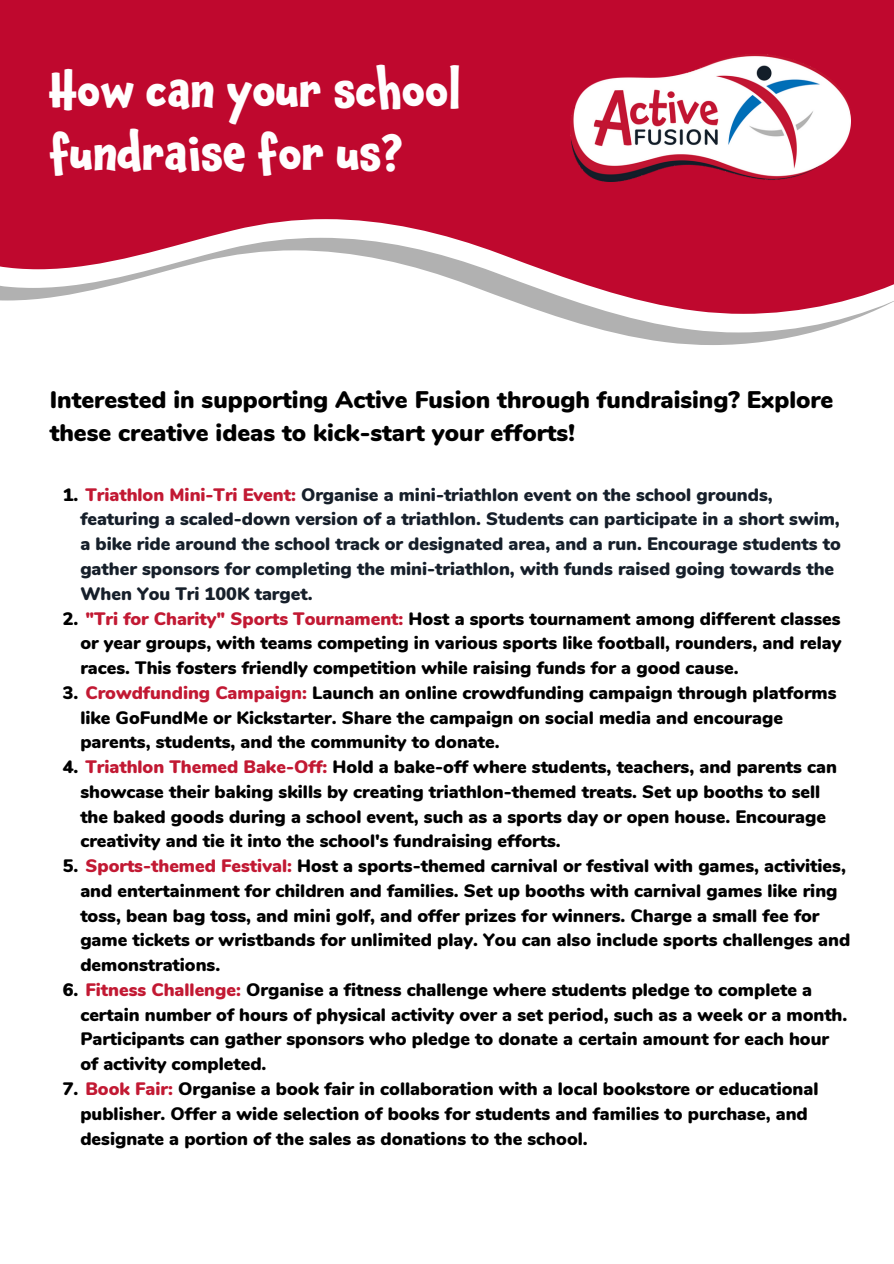
<style>
.page{position:relative;width:894px;height:1264px;background:#fff}
.page>*{position:absolute;margin:0;border:0;box-sizing:border-box;transform-origin:0 0}
.t1{font:700 45px/63px "Chaloops W00";color:#fffefe}
.t2{font:900 24px/32.7px "Nunito";color:#000}
.t3{font:900 18px/24.8px "Nunito";color:#000}
.t4{font:900 18px/24.8px "Nunito";color:#161f2a}
.s1{color:#000}
.s2{color:#c21933}
</style>
<div class="page">
<svg style="left:612px;top:332px;width:201px;height:13px;fill:#b1b1b1"></svg>
<svg style="left:550px;top:314px;width:317px;height:18px"></svg>
<svg style="left:0;top:0;width:893px;height:314px;background:#c73150"></svg>
<img style="left:570px;top:54px;width:280px;height:128px">
<p class="t1" style="left:50px;top:59px;width:413px">How can your school fundraise for us?</p>
<h2 class="t2" style="left:50px;top:384px;width:785px">Interested in supporting Active Fusion through fundraising? Explore these creative ideas to kick-start your efforts!</h2>
<p class="t4" style="left:80px;top:482px;width:761px;text-indent:-17px"><span class="s1">1.</span> <span class="s2">Triathlon Mini-Tri Event:</span> Organise a mini-triathlon event on the school grounds, featuring a scaled-down version of a triathlon. Students can participate in a short swim, a bike ride around the school track or designated area, and a run. Encourage students to gather sponsors for completing the mini-triathlon, with funds raised going towards the When You Tri 100K target.</p>
<p class="t3" style="left:80px;top:606px;width:762px;text-align:justify;text-indent:-18px">2. <span class="s2">"Tri for Charity" Sports Tournament:</span> Host a sports tournament among different classes or year groups, with teams competing in various sports like football, rounders, and relay races. This fosters friendly competition while raising funds for a good cause.</p>
<p class="t3" style="left:80px;top:680px;width:757px;text-indent:-17px">3. <span class="s2">Crowdfunding Campaign:</span> Launch an online crowdfunding campaign through platforms like GoFundMe or Kickstarter. Share the campaign on social media and encourage parents, students, and the community to donate.</p>
<p class="t3" style="left:80px;top:754px;width:758px;text-indent:-17px">4. <span class="s2">Triathlon Themed Bake-Off:</span> Hold a bake-off where students, teachers, and parents can showcase their baking skills by creating triathlon-themed treats. Set up booths to sell the baked goods during a school event, such as a sports day or open house. Encourage creativity and tie it into the school's fundraising efforts.</p>
<p class="t3" style="left:80px;top:853px;width:771px;text-indent:-17px">5. <span class="s2">Sports-themed Festival:</span> Host a sports-themed carnival or festival with games, activities, and entertainment for children and families. Set up booths with carnival games like ring toss, bean bag toss, and mini golf, and offer prizes for winners. Charge a small fee for game tickets or wristbands for unlimited play. You can also include sports challenges and demonstrations.</p>
<p class="t3" style="left:80px;top:977px;width:768px;text-indent:-17px">6. <span class="s2">Fitness Challenge:</span> Organise a fitness challenge where students pledge to complete a certain number of hours of physical activity over a set period, such as a week or a month.<br>Participants can gather sponsors who pledge to donate a certain amount for each hour of activity completed.</p>
<p class="t3" style="left:80px;top:1076px;width:739px;text-indent:-17px">7. <span class="s2">Book Fair:</span> Organise a book fair in collaboration with a local bookstore or educational publisher. Offer a wide selection of books for students and families to purchase, and designate a portion of the sales as donations to the school.</p>
</div>
